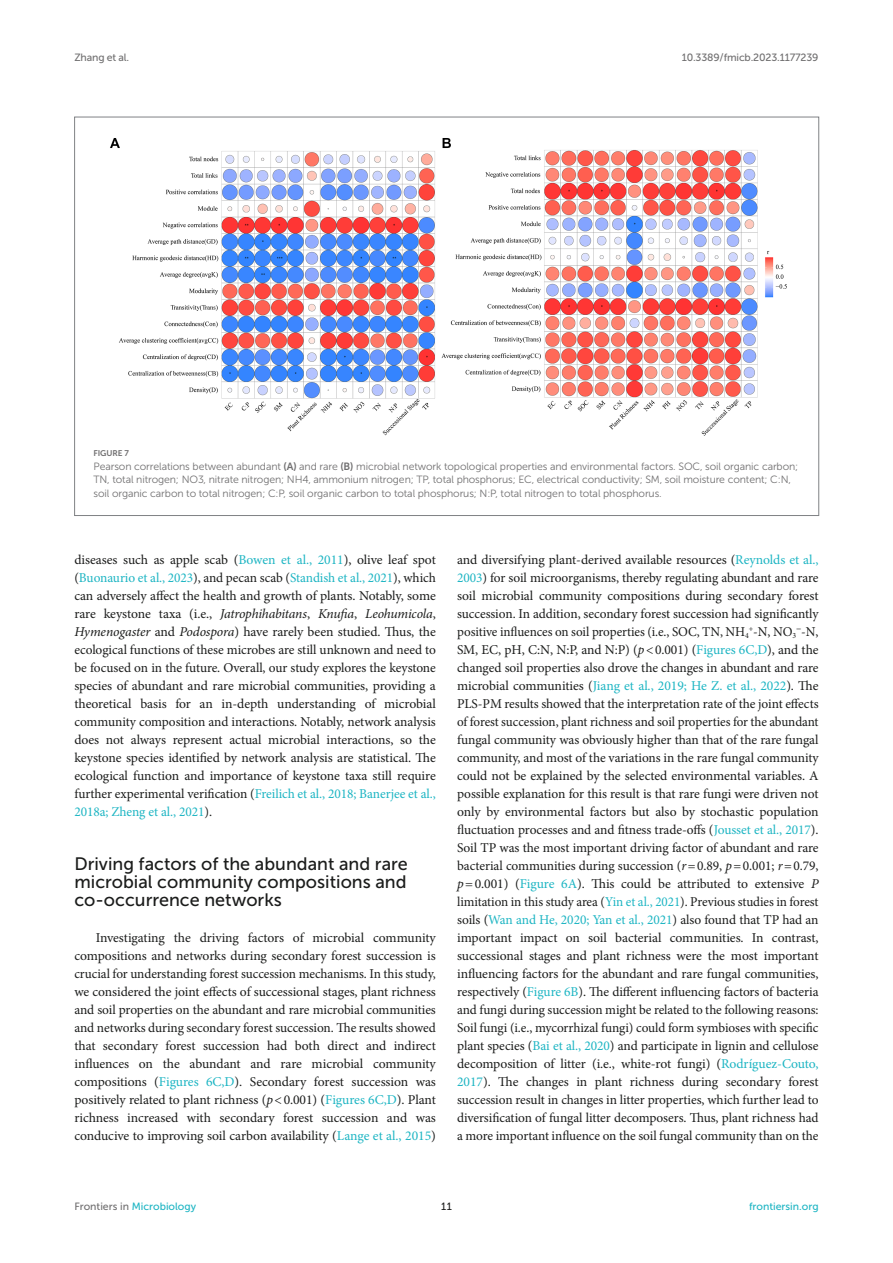
<style>
.page{position:relative;width:893px;height:1263px;background:#fff}
.page>*{position:absolute;margin:0;border:0;box-sizing:border-box;transform-origin:0 0}
.HEAD_2{font:18px/18px "Museo Sans 500";color:#1b1c1b;text-align:justify}
.TEXT_FLUSH{font:13.5px/18px "Minion Pro";letter-spacing:-.005em;color:#1b1c1b;text-align:justify}
.FIG_LEG{font:10.5px/13.5px "Museo Sans 300";letter-spacing:-.01em;color:#706f70}
.t1{font:10.5px "Museo Sans 500";color:#1db5c3}
.t2{font:10.5px "Museo Sans 500";letter-spacing:-.015em;color:#706f70}
.t3{font:10.5px "Museo Sans 500";color:#1b1c1b}
.FIG_HD{font:8.25px "Museo Sans 700";letter-spacing:-.01em;color:#706f70}
.s1{font-family:"Museo Sans 700"}
.s2{color:#1db5c3}
.s3{font-style:italic}
.s4{color:#706f70}
</style>
<div class="page">
<img style="left:110px;top:138px;width:677px;height:298px">
<p class="t2" style="left:74px;top:51px;width:56px">Zhang et al.</p>
<p class="t2" style="left:682px;top:51px;width:138px">10.3389/fmicb.2023.1177239</p>
<p class="FIG_HD" style="left:94px;top:449px;width:37px">FIGURE 7</p>
<p class="FIG_LEG" style="left:94px;top:459px;width:706px">Pearson correlations between abundant <span class="s1">(A)</span> and rare <span class="s1">(B)</span> microbial network topological properties and environmental factors. SOC, soil organic carbon;<br>TN, total nitrogen; NO3, nitrate nitrogen; NH4, ammonium nitrogen; TP, total phosphorus; EC, electrical conductivity; SM, soil moisture content; C:N, soil organic carbon to total nitrogen; C:P, soil organic carbon to total phosphorus; N:P, total nitrogen to total phosphorus.</p>
<p class="TEXT_FLUSH" style="left:74px;top:551px;width:363px">diseases such as apple scab (<span class="s2">Bowen et al., 2011</span>), olive leaf spot (<span class="s2">Buonaurio et al., 2023</span>), and pecan scab (<span class="s2">Standish et al., 2021</span>), which can adversely affect the health and growth of plants. Notably, some rare keystone taxa (i.e., <span class="s3">Jatrophihabitans</span>, <span class="s3">Knufia</span>, <span class="s3">Leohumicola</span>, <span class="s3">Hymenogaster</span> and <span class="s3">Podospora</span>) have rarely been studied. Thus, the ecological functions of these microbes are still unknown and need to be focused on in the future. Overall, our study explores the keystone species of abundant and rare microbial communities, providing a theoretical basis for an in-depth understanding of microbial community composition and interactions. Notably, network analysis does not always represent actual microbial interactions, so the keystone species identified by network analysis are statistical. The ecological function and importance of keystone taxa still require further experimental verification (<span class="s2">Freilich et al., 2018; Banerjee et al., 2018a; Zheng et al., 2021</span>).</p>
<p class="HEAD_2" style="left:74px;top:855px;width:335px">Driving factors of the abundant and rare microbial community compositions and co-occurrence networks</p>
<p class="TEXT_FLUSH" style="left:74px;top:929px;width:363px;text-indent:21px">Investigating the driving factors of microbial community compositions and networks during secondary forest succession is crucial for understanding forest succession mechanisms. In this study, we considered the joint effects of successional stages, plant richness and soil properties on the abundant and rare microbial communities and networks during secondary forest succession. The results showed that secondary forest succession had both direct and indirect influences on the abundant and rare microbial community compositions (<span class="s2">Figures 6C,D</span>). Secondary forest succession was positively related to plant richness (<span class="s3">p</span>&lt;0.001) (<span class="s2">Figures 6C,D</span>). Plant richness increased with secondary forest succession and was conducive to improving soil carbon availability (<span class="s2">Lange et al., 2015</span>)</p>
<p class="TEXT_FLUSH" style="left:457px;top:551px;width:363px">and diversifying plant-derived available resources (<span class="s2">Reynolds et al., 2003</span>) for soil microorganisms, thereby regulating abundant and rare soil microbial community compositions during secondary forest succession. In addition, secondary forest succession had significantly positive influences on soil properties (i.e., SOC, TN, NH<sub>4</sub><sup>+</sup>-N, NO<sub>3</sub><sup>−</sup>-N, SM, EC, pH, C:N, N:P, and N:P) (<span class="s3">p</span>&lt;0.001) (<span class="s2">Figures 6C,D</span>), and the changed soil properties also drove the changes in abundant and rare microbial communities (<span class="s2">Jiang et al., 2019; He Z. et al., 2022</span>). The PLS-PM results showed that the interpretation rate of the joint effects of forest succession, plant richness and soil properties for the abundant fungal community was obviously higher than that of the rare fungal community, and most of the variations in the rare fungal community could not be explained by the selected environmental variables. A possible explanation for this result is that rare fungi were driven not only by environmental factors but also by stochastic population fluctuation processes and and fitness trade-offs (<span class="s2">Jousset et al., 2017</span>).<br>Soil TP was the most important driving factor of abundant and rare bacterial communities during succession (<span class="s3">r</span>=0.89, <span class="s3">p</span>=0.001; <span class="s3">r</span>=0.79, <span class="s3">p</span>=0.001) (<span class="s2">Figure 6A</span>). This could be attributed to extensive <span class="s3">P </span>limitation in this study area (<span class="s2">Yin et al., 2021</span>). Previous studies in forest soils (<span class="s2">Wan and He, 2020; Yan et al., 2021</span>) also found that TP had an important impact on soil bacterial communities. In contrast, successional stages and plant richness were the most important influencing factors for the abundant and rare fungal communities, respectively (<span class="s2">Figure 6B</span>). The different influencing factors of bacteria and fungi during succession might be related to the following reasons:<br>Soil fungi (i.e., mycorrhizal fungi) could form symbioses with specific plant species (<span class="s2">Bai et al., 2020</span>) and participate in lignin and cellulose decomposition of litter (i.e., white-rot fungi) (<span class="s2">Rodríguez-Couto, 2017</span>). The changes in plant richness during secondary forest succession result in changes in litter properties, which further lead to diversification of fungal litter decomposers. Thus, plant richness had a more important influence on the soil fungal community than on the</p>
<p class="t1" style="left:74px;top:1200px;width:123px"><span class="s4">Frontiers in</span> Microbiology</p>
<p class="t3" style="left:441px;top:1200px;width:12px">11</p>
<p class="t1" style="left:749px;top:1200px;width:71px">frontiersin.org</p>
</div>
